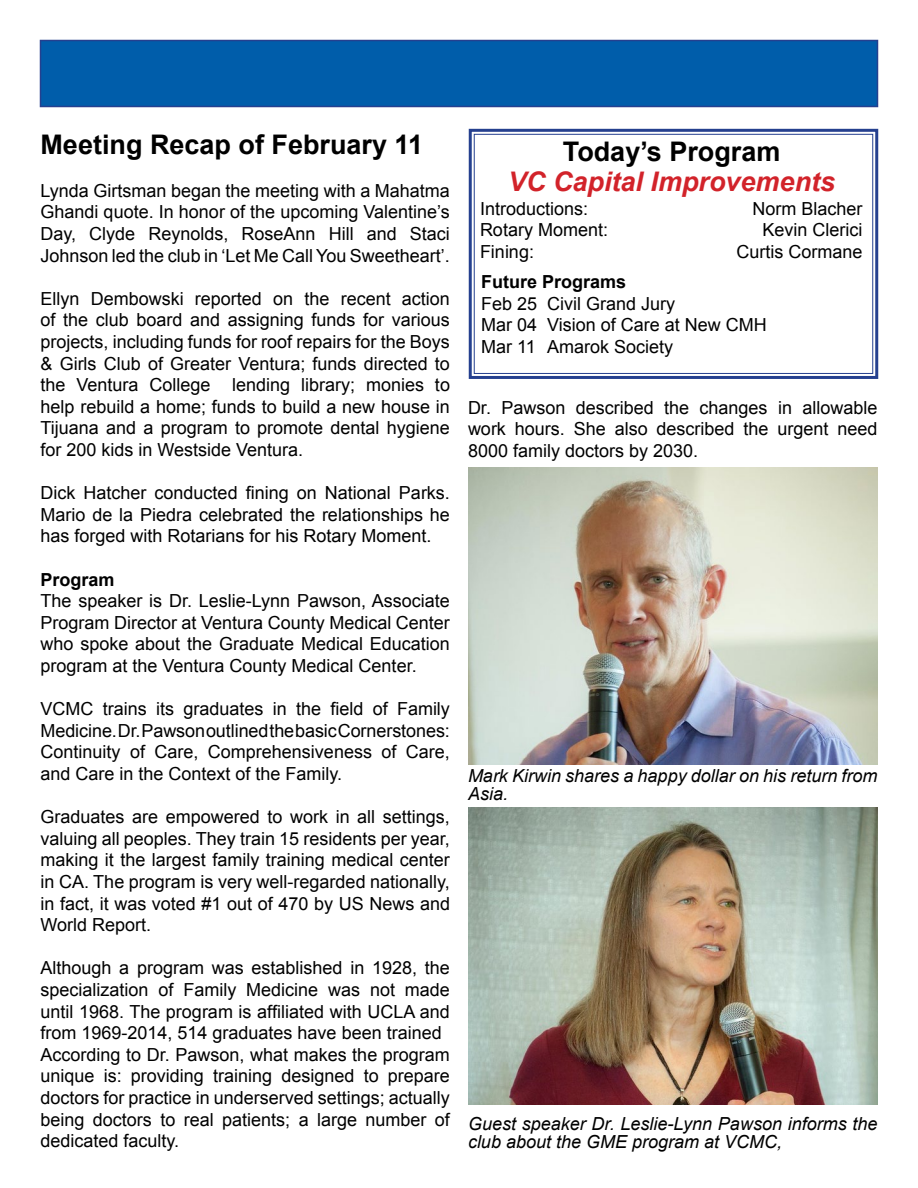
<style>
.page{position:relative;width:918px;height:1188px;background:#fff}
.page>*{position:absolute;margin:0;border:0;box-sizing:border-box;transform-origin:0 0}
.t1{font:700 27px "Arial";color:#000}
.t2{font:italic 700 27px "Arial";color:#d2232a}
.t3{font:18px/21.6px "Arial";color:#000;text-align:justify}
.t4{font:italic 18px/18px "Arial";color:#000}
.t5{font:700 18px "Arial";color:#000}
</style>
<div class="page">
<div style="left:40px;top:40px;width:838px;height:67px;background:#005daa;border:2px solid #25408f"></div>
<svg style="left:468px;top:128px;width:411px;height:251px"></svg>
<div style="left:474px;top:134px;width:399px;height:240px;border:1px solid #25408f"></div>
<img style="left:468px;top:808px;width:410px;height:297px">
<img style="left:468px;top:468px;width:410px;height:297px">
<h1 class="t1" style="left:41px;top:126px;width:384px">Meeting Recap of February 11</h1>
<p class="t3" style="left:40px;top:180px;width:411px">Lynda Girtsman began the meeting with a Mahatma Ghandi quote. In honor of the upcoming Valentine’s Day, Clyde Reynolds, RoseAnn Hill and Staci Johnson led the club in ‘Let Me Call You Sweetheart’.</p>
<p class="t3" style="left:40px;top:288px;width:411px">Ellyn Dembowski reported on the recent action of the club board and assigning funds for various projects, including funds for roof repairs for the Boys &amp; Girls Club of Greater Ventura; funds directed to the Ventura College lending library; monies to help rebuild a home; funds to build a new house in Tijuana and a program to promote dental hygiene for 200 kids in Westside Ventura.</p>
<p class="t3" style="left:40px;top:482px;width:411px">Dick Hatcher conducted fining on National Parks.<br>Mario de la Piedra celebrated the relationships he has forged with Rotarians for his Rotary Moment.</p>
<p class="t5" style="left:40px;top:567px;width:76px">Program</p>
<p class="t3" style="left:40px;top:590px;width:411px">The speaker is Dr. Leslie-Lynn Pawson, Associate Program Director at Ventura County Medical Center who spoke about the Graduate Medical Education program at the Ventura County Medical Center.</p>
<p class="t3" style="left:40px;top:698px;width:411px">VCMC trains its graduates in the field of Family Medicine. Dr. Pawson outlined the basic Cornerstones:<br>Continuity of Care, Comprehensiveness of Care, and Care in the Context of the Family.</p>
<p class="t3" style="left:40px;top:806px;width:411px">Graduates are empowered to work in all settings, valuing all peoples. They train 15 residents per year, making it the largest family training medical center in CA. The program is very well-regarded nationally, in fact, it was voted #1 out of 470 by US News and World Report.</p>
<p class="t3" style="left:40px;top:957px;width:411px;text-align:left">Although a program was established in 1928, the specialization of Family Medicine was not made until 1968. The program is affiliated with UCLA and from 1969-2014, 514 graduates have been trained According to Dr. Pawson, what makes the program unique is: providing training designed to prepare doctors for practice in underserved settings; actually being doctors to real patients; a large number of dedicated faculty.</p>
<h1 class="t1" style="left:563px;top:134px;width:219px">Today’s Program</h1>
<h1 class="t2" style="left:508px;top:164px;width:329px">VC Capital Improvements</h1>
<p class="t3" style="left:480px;top:198px;width:110px">Introductions:</p>
<p class="t3" style="left:752px;top:198px;width:112px">Norm Blacher</p>
<p class="t3" style="left:480px;top:219px;width:130px">Rotary Moment:</p>
<p class="t3" style="left:762px;top:219px;width:102px">Kevin Clerici</p>
<p class="t3" style="left:480px;top:241px;width:56px">Fining:</p>
<p class="t3" style="left:736px;top:241px;width:128px">Curtis Cormane</p>
<p class="t5" style="left:481px;top:270px;width:147px">Future Programs</p>
<p class="t3" style="left:481px;top:293px;width:287px;text-align:left">Feb 25 Civil Grand Jury<br>Mar 04 Vision of Care at New CMH<br>Mar 11 Amarok Society</p>
<p class="t3" style="left:468px;top:397px;width:411px">Dr. Pawson described the changes in allowable work hours. She also described the urgent need 8000 family doctors by 2030.</p>
<p class="t4" style="left:468px;top:767px;width:411px">Mark Kirwin shares a happy dollar on his return from<br>Asia.</p>
<p class="t4" style="left:468px;top:1115px;width:411px">Guest speaker Dr. Leslie-Lynn Pawson informs the club about the GME program at VCMC,</p>
</div>
